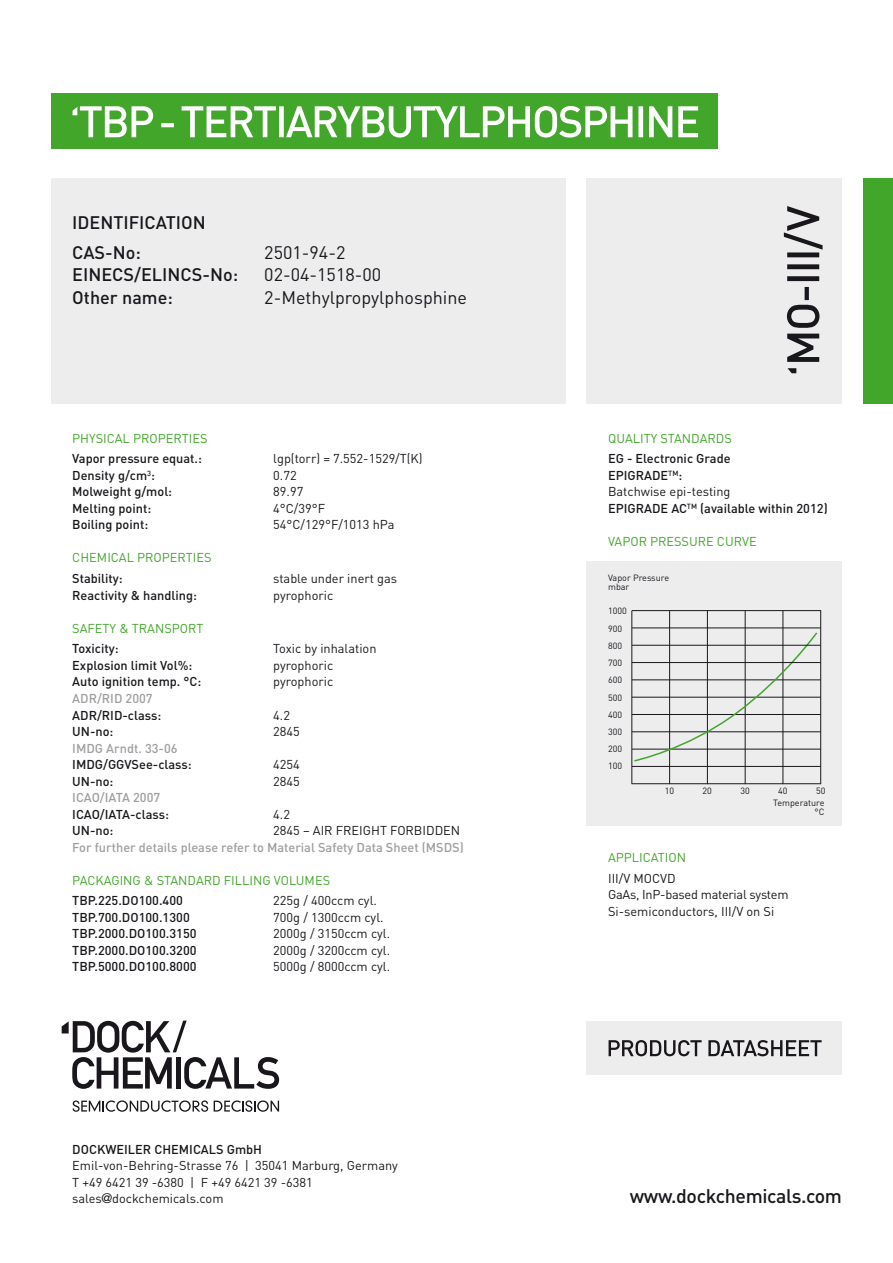
<style>
.page{position:relative;width:893px;height:1263px;background:#fff}
.page>*{position:absolute;margin:0;border:0;box-sizing:border-box;transform-origin:0 0}
.t1{font:500 19.5px "DIN";letter-spacing:-.02em;color:#1a171c}
.t2{font:500 18px/30px "DIN";color:#1a171c}
.t3{font:18px "DIN";color:#1a171c}
.t4{font:12.75px/16.5px "DIN";color:#1a171c}
.t5{font:500 12.75px/16.5px "DIN";color:#1a171c}
.t6{font:12.75px "DIN";color:#42a62a}
.t7{font:500 12.75px "DIN";color:#9d9ea0}
.t8{font:9px/9px "DIN";color:#1a171c}
.s1{font-family:"DIN Neuzeit Grotesk";font-weight:300}
.s2{font-weight:400}
</style>
<div class="page">
<div style="left:587px;top:179px;width:255px;height:225px;background:#ededee"></div>
<div style="left:51px;top:179px;width:515px;height:225px;background:#ededee"></div>
<div style="left:863px;top:179px;width:30px;height:225px;background:#42a62a"></div>
<div style="left:587px;top:561px;width:255px;height:264px;background:#ededee"></div>
<hr style="left:820px;top:611px;width:1px;height:173px;background:#1a171c">
<hr style="left:631px;top:611px;width:1px;height:173px;background:#1a171c">
<hr style="left:669px;top:611px;width:1px;height:173px;background:#1a171c">
<hr style="left:707px;top:611px;width:1px;height:173px;background:#1a171c">
<hr style="left:745px;top:611px;width:1px;height:173px;background:#1a171c">
<hr style="left:783px;top:611px;width:1px;height:173px;background:#1a171c">
<hr style="left:632px;top:783px;width:189px;height:1px;background:#1a171c">
<hr style="left:632px;top:766px;width:189px;height:1px;background:#1a171c">
<hr style="left:632px;top:749px;width:189px;height:1px;background:#1a171c">
<hr style="left:632px;top:731px;width:189px;height:1px;background:#1a171c">
<hr style="left:632px;top:714px;width:189px;height:1px;background:#1a171c">
<hr style="left:632px;top:697px;width:189px;height:1px;background:#1a171c">
<hr style="left:632px;top:679px;width:189px;height:1px;background:#1a171c">
<svg style="left:633px;top:631px;width:185px;height:131px"></svg>
<hr style="left:632px;top:662px;width:189px;height:1px;background:#1a171c">
<hr style="left:632px;top:610px;width:189px;height:1px;background:#1a171c">
<hr style="left:632px;top:627px;width:189px;height:1px;background:#1a171c">
<hr style="left:632px;top:645px;width:189px;height:1px;background:#1a171c">
<svg style="left:62px;top:1020px;width:217px;height:69px"></svg>
<svg style="left:73px;top:1100px;width:135px;height:12px"></svg>
<svg style="left:214px;top:1100px;width:65px;height:12px"></svg>
<div style="left:51px;top:94px;width:667px;height:55px;background:#42a62a"></div>
<svg style="left:73px;top:106px;width:625px;height:32px"></svg>
<div style="left:587px;top:1020px;width:255px;height:54px;background:#ededee"></div>
<svg style="left:609px;top:1040px;width:213px;height:16px"></svg>
<svg style="left:784px;top:206px;width:38px;height:167px"></svg>
<h2 class="t2" style="left:72px;top:207px;width:135px">IDENTIFICATION<br>CAS-No:</h2>
<h2 class="t3" style="left:264px;top:241px;width:83px">2501-94-2</h2>
<h2 class="t2" style="left:72px;top:259px;width:167px">EINECS/ELINCS-No:</h2>
<h2 class="t3" style="left:264px;top:264px;width:118px">02-04-1518-00</h2>
<h2 class="t2" style="left:72px;top:282px;width:102px">Other name:</h2>
<h2 class="t3" style="left:264px;top:286px;width:204px">2-Methylpropylphosphine</h2>
<p class="t6" style="left:72px;top:430px;width:137px">PHYSICAL PROPERTIES</p>
<p class="t5" style="left:72px;top:450px;width:131px">Vapor pressure equat.:</p>
<p class="t4" style="left:273px;top:450px;width:151px">lgp(torr) = 7.552-1529/T(K)</p>
<p class="t5" style="left:72px;top:467px;width:84px">Density g/cm<sup>3</sup>:</p>
<p class="t4" style="left:273px;top:467px;width:25px">0.72</p>
<p class="t5" style="left:72px;top:483px;width:101px">Molweight g/mol:</p>
<p class="t4" style="left:273px;top:483px;width:32px">89.97</p>
<p class="t5" style="left:72px;top:500px;width:80px">Melting point:</p>
<p class="t4" style="left:273px;top:500px;width:53px">4°C/39°F</p>
<p class="t5" style="left:72px;top:516px;width:78px">Boiling point:</p>
<p class="t4" style="left:273px;top:516px;width:123px">54°C/129°F/1013 hPa</p>
<p class="t6" style="left:72px;top:550px;width:141px">CHEMICAL PROPERTIES</p>
<p class="t5" style="left:72px;top:570px;width:52px">Stability:</p>
<p class="t4" style="left:273px;top:570px;width:125px">stable under inert gas</p>
<p class="t5" style="left:72px;top:586px;width:126px">Reactivity &amp; handling:</p>
<p class="t4" style="left:273px;top:587px;width:62px">pyrophoric</p>
<p class="t6" style="left:72px;top:620px;width:133px">SAFETY &amp; TRANSPORT</p>
<p class="t5" style="left:72px;top:640px;width:48px">Toxicity:</p>
<p class="t4" style="left:273px;top:640px;width:105px">Toxic by inhalation</p>
<p class="t5" style="left:72px;top:657px;width:121px">Explosion limit Vol%:</p>
<p class="t4" style="left:273px;top:657px;width:62px">pyrophoric</p>
<p class="t5" style="left:72px;top:673px;width:131px">Auto ignition temp. °C:</p>
<p class="t4" style="left:273px;top:673px;width:62px">pyrophoric</p>
<p class="t7" style="left:72px;top:690px;width:82px">ADR/RID 2007</p>
<p class="t5" style="left:72px;top:706px;width:91px">ADR/RID-class:</p>
<p class="t4" style="left:273px;top:706px;width:18px">4.2</p>
<p class="t5" style="left:72px;top:723px;width:43px">UN-no:</p>
<p class="t4" style="left:273px;top:723px;width:28px">2845</p>
<p class="t7" style="left:72px;top:740px;width:107px">IMDG Arndt. 33-06</p>
<p class="t5" style="left:72px;top:756px;width:121px">IMDG/GGVSee-class:</p>
<p class="t4" style="left:273px;top:756px;width:28px">4254</p>
<p class="t5" style="left:72px;top:772px;width:43px">UN-no:</p>
<p class="t4" style="left:273px;top:772px;width:28px">2845</p>
<p class="t7" style="left:72px;top:789px;width:90px">ICAO/IATA 2007</p>
<p class="t5" style="left:72px;top:805px;width:98px">ICAO/IATA-class:</p>
<p class="t4" style="left:273px;top:805px;width:18px">4.2</p>
<p class="t5" style="left:72px;top:822px;width:43px">UN-no:</p>
<p class="t4" style="left:273px;top:822px;width:188px">2845 – AIR FREIGHT FORBIDDEN</p>
<p class="t7" style="left:72px;top:839px;width:393px">For further details please refer to Material Safety Data Sheet (MSDS)</p>
<p class="t6" style="left:72px;top:872px;width:259px">PACKAGING &amp; STANDARD FILLING VOLUMES</p>
<p class="t5" style="left:72px;top:892px;width:112px">TBP.225.DO100.400</p>
<p class="t4" style="left:273px;top:892px;width:105px">225g / 400ccm cyl.</p>
<p class="t5" style="left:72px;top:908px;width:119px">TBP.700.DO100.1300</p>
<p class="t4" style="left:273px;top:909px;width:112px">700g / 1300ccm cyl.</p>
<p class="t5" style="left:72px;top:925px;width:126px">TBP.2000.DO100.3150</p>
<p class="t4" style="left:273px;top:925px;width:118px">2000g / 3150ccm cyl.</p>
<p class="t5" style="left:72px;top:941px;width:126px">TBP.2000.DO100.3200</p>
<p class="t4" style="left:273px;top:942px;width:118px">2000g / 3200ccm cyl.</p>
<p class="t5" style="left:72px;top:958px;width:126px">TBP.5000.DO100.8000</p>
<p class="t4" style="left:273px;top:958px;width:118px">5000g / 8000ccm cyl.</p>
<p class="t5" style="left:72px;top:1141px;width:191px">DOCKWEILER CHEMICALS GmbH</p>
<p class="t4" style="left:72px;top:1157px;width:327px">Emil-von-Behring-Strasse 76 | 35041 Marburg, Germany<br>T +49 6421 39 -6380 | F +49 6421 39 -6381 sales<span class="s1">@</span>dockchemicals.com</p>
<p class="t6" style="left:608px;top:430px;width:125px">QUALITY STANDARDS</p>
<p class="t5" style="left:608px;top:450px;width:221px">EG - Electronic Grade<br>EPIGRADE<sup>TM</sup>:<br><span class="s2">Batchwise epi-testing<br></span>EPIGRADE AC<sup>TM</sup> (available within 2012)</p>
<p class="t6" style="left:608px;top:533px;width:150px">VAPOR PRESSURE CURVE</p>
<p class="t8" style="left:608px;top:573px;width:63px">Vapor Pressure mbar</p>
<p class="t8" style="left:608px;top:606px;width:20px">1000</p>
<p class="t8" style="left:608px;top:624px;width:16px">900</p>
<p class="t8" style="left:608px;top:641px;width:16px">800</p>
<p class="t8" style="left:608px;top:658px;width:16px">700</p>
<p class="t8" style="left:608px;top:675px;width:16px">600</p>
<p class="t8" style="left:608px;top:693px;width:16px">500</p>
<p class="t8" style="left:608px;top:710px;width:16px">400</p>
<p class="t8" style="left:608px;top:727px;width:16px">300</p>
<p class="t8" style="left:608px;top:744px;width:16px">200</p>
<p class="t8" style="left:608px;top:761px;width:16px">100</p>
<p class="t8" style="left:665px;top:786px;width:11px">10</p>
<p class="t8" style="left:703px;top:786px;width:11px">20</p>
<p class="t8" style="left:740px;top:786px;width:11px">30</p>
<p class="t8" style="left:778px;top:786px;width:11px">40</p>
<p class="t8" style="left:816px;top:786px;width:11px">50</p>
<p class="t8" style="left:773px;top:798px;width:53px;text-align:right">Temperature °C</p>
<p class="t6" style="left:608px;top:849px;width:79px">APPLICATION</p>
<p class="t4" style="left:608px;top:869px;width:182px">III/V MOCVD<br>GaAs, InP-based material system<br>Si-semiconductors, III/V on Si</p>
<h1 class="t1" style="left:630px;top:1184px;width:214px">www.dockchemicals.com</h1>
</div>
